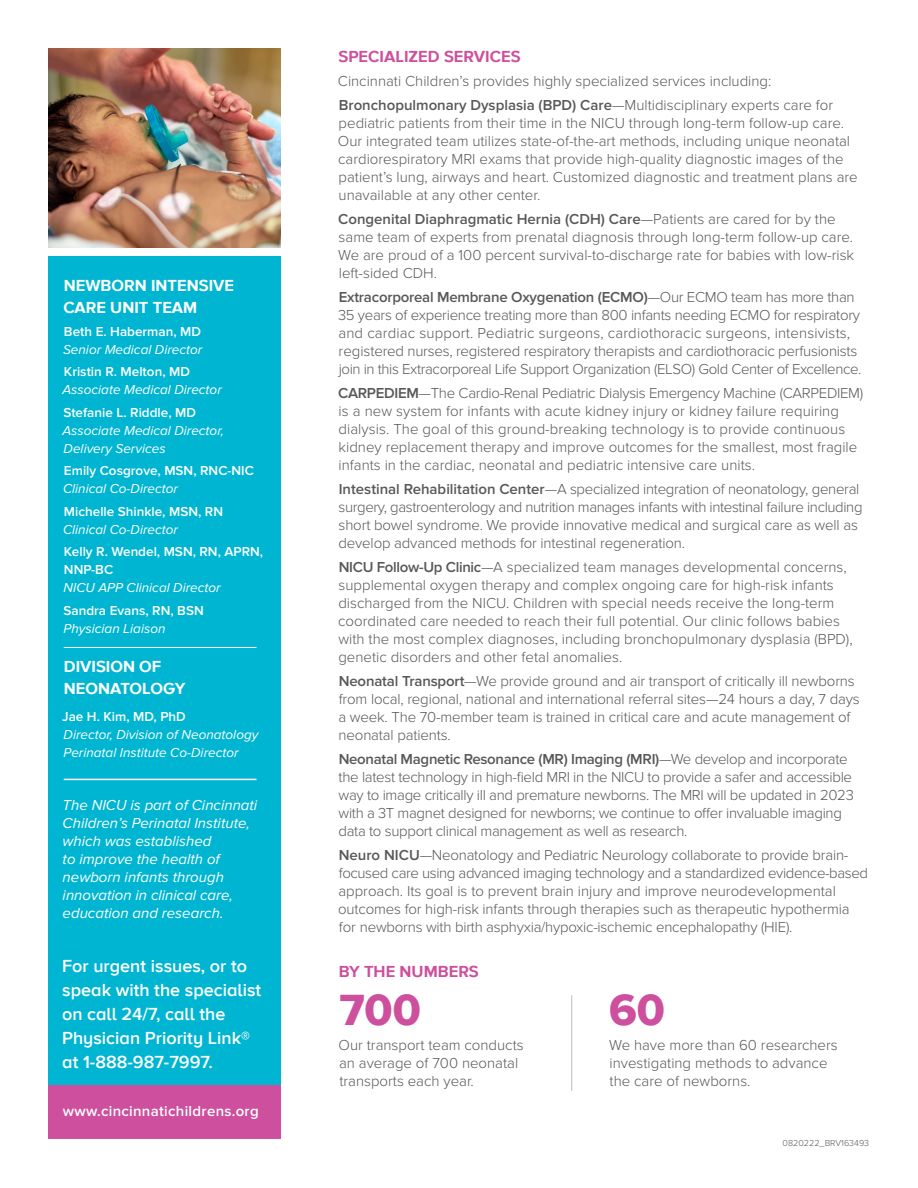
<style>
.page{position:relative;width:918px;height:1188px;background:#fff}
.page>*{position:absolute;margin:0;border:0;box-sizing:border-box;transform-origin:0 0}
.t1{font:45px "Proxima Nova A Extrabld";color:#cd4f9d}
.t2{font:600 18px/24px "Proxima Nova A";color:#fff}
.t3{font:700 16.5px "Proxima Nova A";color:#fff}
.t4{font:700 16.5px "Proxima Nova A";color:#cd4f9d}
.t5{font:300 15px/18px "Proxima Nova";color:#57585a}
.t6{font:300 15px/18px "Proxima Nova";letter-spacing:-.02em;color:#57585a}
.t7{font:italic 15px "Proxima Nova";color:#fff}
.t8{font:600 15px "Proxima Nova";letter-spacing:.02em;color:#fff}
.t9{font:italic 13.5px "Proxima Nova";color:#fff}
.t10{font:600 13.5px/18px "Proxima Nova";color:#fff}
.t11{font:300 9px "Proxima Nova";color:#57585a}
.s1{font-weight:600}
</style>
<div class="page">
<div style="left:49px;top:256px;width:232px;height:860px;background:#00b5d1"></div>
<div style="left:49px;top:1086px;width:232px;height:53px;background:#cd4f9d"></div>
<hr style="left:64px;top:779px;width:193px;height:1px;background:#fff">
<hr style="left:64px;top:647px;width:193px;height:1px;background:#fff">
<img style="left:49px;top:49px;width:231px;height:198px">
<hr style="left:571px;top:995px;width:1px;height:96px;background:#bcbdc0">
<p class="t3" style="left:64px;top:276px;width:172px">NEWBORN INTENSIVE</p>
<p class="t3" style="left:63px;top:298px;width:136px">CARE UNIT TEAM</p>
<p class="t10" style="left:64px;top:323px;width:139px">Beth E. Haberman, MD</p>
<p class="t9" style="left:63px;top:342px;width:141px">Senior Medical Director</p>
<p class="t10" style="left:64px;top:364px;width:128px">Kristin R. Melton, MD</p>
<p class="t9" style="left:62px;top:382px;width:161px">Associate Medical Director</p>
<p class="t10" style="left:64px;top:404px;width:134px">Stefanie L. Riddle, MD</p>
<p class="t9" style="left:62px;top:423px;width:163px">Associate Medical Director,</p>
<p class="t9" style="left:64px;top:441px;width:104px">Delivery Services</p>
<p class="t10" style="left:64px;top:463px;width:192px">Emily Cosgrove, MSN, RNC-NIC</p>
<p class="t9" style="left:63px;top:481px;width:116px">Clinical Co-Director</p>
<p class="t10" style="left:64px;top:503px;width:161px">Michelle Shinkle, MSN, RN</p>
<p class="t9" style="left:63px;top:522px;width:116px">Clinical Co-Director</p>
<p class="t10" style="left:64px;top:544px;width:201px">Kelly R. Wendel, MSN, RN, APRN,<br>NNP-BC</p>
<p class="t9" style="left:64px;top:580px;width:159px">NICU APP Clinical Director</p>
<p class="t10" style="left:64px;top:602px;width:142px">Sandra Evans, RN, BSN</p>
<p class="t9" style="left:64px;top:621px;width:103px">Physician Liaison</p>
<p class="t3" style="left:64px;top:657px;width:99px">DIVISION OF</p>
<p class="t3" style="left:64px;top:679px;width:123px">NEONATOLOGY</p>
<p class="t10" style="left:62px;top:709px;width:125px">Jae H. Kim, MD, PhD</p>
<p class="t9" style="left:64px;top:727px;width:196px">Director, Division of Neonatology</p>
<p class="t9" style="left:64px;top:745px;width:176px">Perinatal Institute Co-Director</p>
<p class="t7" style="left:63px;top:797px;width:196px">The NICU is part of Cincinnati</p>
<p class="t7" style="left:63px;top:815px;width:189px">Children’s Perinatal Institute,</p>
<p class="t7" style="left:63px;top:833px;width:150px">which was established</p>
<p class="t7" style="left:63px;top:851px;width:159px">to improve the health of</p>
<p class="t7" style="left:63px;top:869px;width:163px">newborn infants through</p>
<p class="t7" style="left:63px;top:887px;width:172px">innovation in clinical care,</p>
<p class="t7" style="left:63px;top:905px;width:162px">education and research.</p>
<p class="t2" style="left:62px;top:955px;width:201px">For urgent issues, or to speak with the specialist on call 24/7, call the<br>Physician Priority Link® at 1-888-987-7997.</p>
<p class="t8" style="left:63px;top:1102px;width:197px">www.cincinnatichildrens.org</p>
<p class="t4" style="left:338px;top:47px;width:184px">SPECIALIZED SERVICES</p>
<p class="t5" style="left:338px;top:72px;width:435px">Cincinnati Children’s provides highly specialized services including:</p>
<p class="t5" style="left:338px;top:96px;width:521px"><span class="s1">Bronchopulmonary Dysplasia (BPD) Care</span>—Multidisciplinary experts care for pediatric patients from their time in the NICU through long-term follow-up care.<br>Our integrated team utilizes state-of-the-art methods, including unique neonatal cardiorespiratory MRI exams that provide high-quality diagnostic images of the patient’s lung, airways and heart. Customized diagnostic and treatment plans are unavailable at any other center.</p>
<p class="t5" style="left:338px;top:210px;width:518px"><span class="s1">Congenital Diaphragmatic Hernia (CDH) Care</span>—Patients are cared for by the same team of experts from prenatal diagnosis through long-term follow-up care.<br>We are proud of a 100 percent survival-to-discharge rate for babies with low-risk left-sided CDH.</p>
<p class="t5" style="left:338px;top:288px;width:523px"><span class="s1">Extracorporeal Membrane Oxygenation (ECMO)</span>—Our ECMO team has more than<br>35 years of experience treating more than 800 infants needing ECMO for respiratory and cardiac support. Pediatric surgeons, cardiothoracic surgeons, intensivists,</p>
<p class="t5" style="left:339px;top:342px;width:524px">registered nurses, registered respiratory therapists and cardiothoracic perfusionists join in this Extracorporeal Life Support Organization (ELSO) Gold Center of Excellence.</p>
<p class="t5" style="left:338px;top:384px;width:527px"><span class="s1">CARPEDIEM</span>—The Cardio-Renal Pediatric Dialysis Emergency Machine (CARPEDIEM) is a new system for infants with acute kidney injury or kidney failure requiring</p>
<p class="t5" style="left:338px;top:420px;width:520px">dialysis. The goal of this ground-breaking technology is to provide continuous kidney replacement therapy and improve outcomes for the smallest, most fragile infants in the cardiac, neonatal and pediatric intensive care units.</p>
<p class="t6" style="left:338px;top:480px;width:526px"><span class="s1">Intestinal Rehabilitation Center</span>—A specialized integration of neonatology, general surgery, gastroenterology and nutrition manages infants with intestinal failure including short bowel syndrome. We provide innovative medical and surgical care as well as develop advanced methods for intestinal regeneration.</p>
<p class="t5" style="left:338px;top:558px;width:516px"><span class="s1">NICU Follow-Up Clinic</span>—A specialized team manages developmental concerns, supplemental oxygen therapy and complex ongoing care for high-risk infants discharged from the NICU. Children with special needs receive the long-term coordinated care needed to reach their full potential. Our clinic follows babies with the most complex diagnoses, including bronchopulmonary dysplasia (BPD), genetic disorders and other fetal anomalies.</p>
<p class="t5" style="left:338px;top:672px;width:523px"><span class="s1">Neonatal Transport</span>—We provide ground and air transport of critically ill newborns from local, regional, national and international referral sites—24 hours a day, 7 days a week. The 70-member team is trained in critical care and acute management of neonatal patients.</p>
<p class="t6" style="left:338px;top:750px;width:517px"><span class="s1">Neonatal Magnetic Resonance (MR) Imaging (MRI)</span>—We develop and incorporate the latest technology in high-field MRI in the NICU to provide a safer and accessible way to image critically ill and premature newborns. The MRI will be updated in 2023 with a 3T magnet designed for newborns; we continue to offer invaluable imaging data to support clinical management as well as research.</p>
<p class="t5" style="left:339px;top:846px;width:511px"><span class="s1">Neuro NICU</span>—Neonatology and Pediatric Neurology collaborate to provide brain-</p>
<p class="t5" style="left:338px;top:864px;width:531px">focused care using advanced imaging technology and a standardized evidence-based approach. Its goal is to prevent brain injury and improve neurodevelopmental outcomes for high-risk infants through therapies such as therapeutic hypothermia for newborns with birth asphyxia/hypoxic-ischemic encephalopathy (HIE).</p>
<p class="t4" style="left:339px;top:962px;width:142px">BY THE NUMBERS</p>
<p class="t1" style="left:339px;top:984px;width:83px">700</p>
<p class="t1" style="left:609px;top:984px;width:57px">60</p>
<p class="t5" style="left:339px;top:1037px;width:187px">Our transport team conducts</p>
<p class="t5" style="left:339px;top:1055px;width:181px">an average of 700 neonatal</p>
<p class="t5" style="left:339px;top:1073px;width:136px">transports each year.</p>
<p class="t5" style="left:609px;top:1037px;width:230px">We have more than 60 researchers investigating methods to advance the care of newborns.</p>
<p class="t11" style="left:783px;top:1138px;width:88px">0820222_BRV163493</p>
</div>
